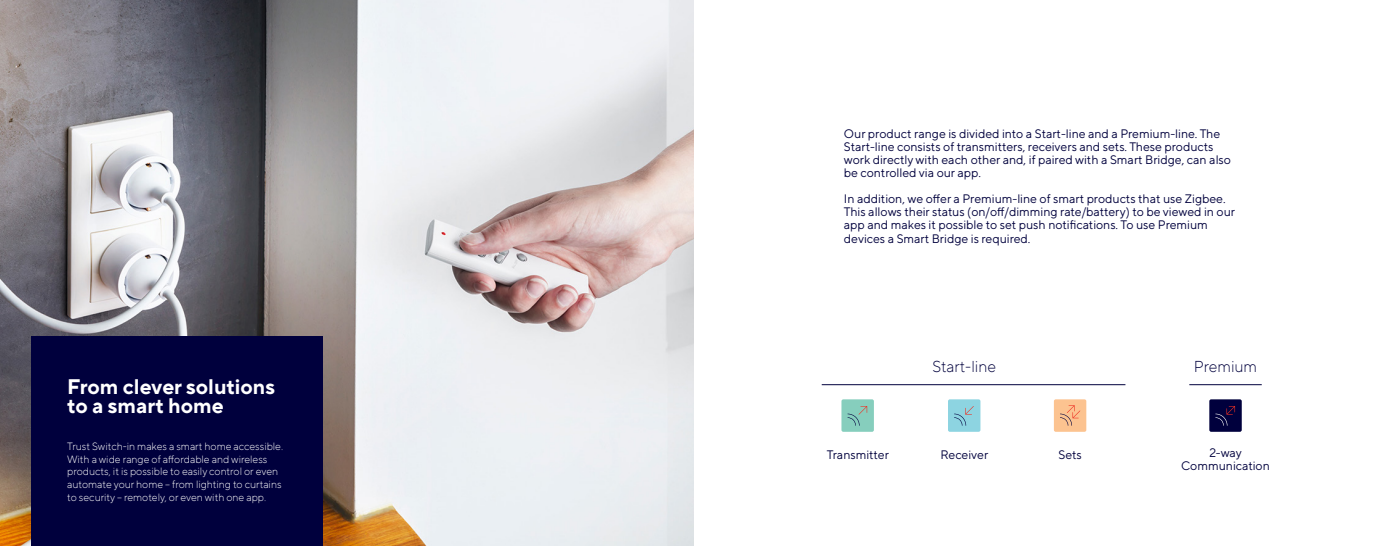
<style>
.page{position:relative;width:1389px;height:546px;background:#fff}
.page>*{position:absolute;margin:0;border:0;box-sizing:border-box;transform-origin:0 0}
.t1{font:700 21px/19.2px "TT Norms Pro";color:#fff}
.t2{font:300 15.75px "TT Norms Pro";color:#00003d}
.t3{font:12.25px/13.1px "TT Norms Pro";color:#00003d}
.t4{font:300 10.5px/12.6px "TT Norms Pro";color:#fff}
</style>
<div class="page">
<img style="left:0;top:0;width:694px;height:546px">
<div style="left:1054px;top:399px;width:32px;height:33px;background:#fcc390;border-radius:2px"></div>
<svg style="left:1060px;top:405px;width:20px;height:20px"></svg>
<div style="left:1209px;top:399px;width:33px;height:33px;background:#00003d;border-radius:2px"></div>
<svg style="left:1215px;top:406px;width:20px;height:19px"></svg>
<div style="left:948px;top:399px;width:32px;height:33px;background:#8dd4e1;border-radius:2px"></div>
<svg style="left:954px;top:406px;width:20px;height:19px"></svg>
<div style="left:841px;top:399px;width:33px;height:33px;background:#86cebd;border-radius:2px"></div>
<svg style="left:848px;top:406px;width:19px;height:19px"></svg>
<div style="left:32px;top:336px;width:291px;height:210px;background:#00003d"></div>
<hr style="left:822px;top:384px;width:303px;height:1px;background:#00003d">
<hr style="left:1189px;top:384px;width:73px;height:1px;background:#00003d">
<h1 class="t1" style="left:67px;top:375px;width:209px">From clever solutions to a smart home</h1>
<p class="t4" style="left:67px;top:439px;width:217px">Trust Switch-in makes a smart home accessible.<br>With a wide range of affordable and wireless products, it is possible to easily control or even automate your home – from lighting to curtains to security – remotely, or even with one app.</p>
<p class="t3" style="left:844px;top:126px;width:389px">Our product range is divided into a Start-line and a Premium-line. The Start-line consists of transmitters, receivers and sets. These products work directly with each other and, if paired with a Smart Bridge, can also be controlled via our app.</p>
<p class="t3" style="left:844px;top:191px;width:393px">In addition, we offer a Premium-line of smart products that use Zigbee.<br>This allows their status (on/off/dimming rate/battery) to be viewed in our app and makes it possible to set push notifications. To use Premium devices a Smart Bridge is required.</p>
<p class="t3" style="left:827px;top:447px;width:64px">Transmitter</p>
<p class="t2" style="left:932px;top:355px;width:65px">Start-line</p>
<p class="t2" style="left:1194px;top:355px;width:65px">Premium</p>
<p class="t3" style="left:940px;top:447px;width:49px">Receiver</p>
<p class="t3" style="left:1058px;top:447px;width:25px">Sets</p>
<p class="t3" style="left:1181px;top:445px;width:90px;text-align:center">2-way<br>Communication</p>
</div>
